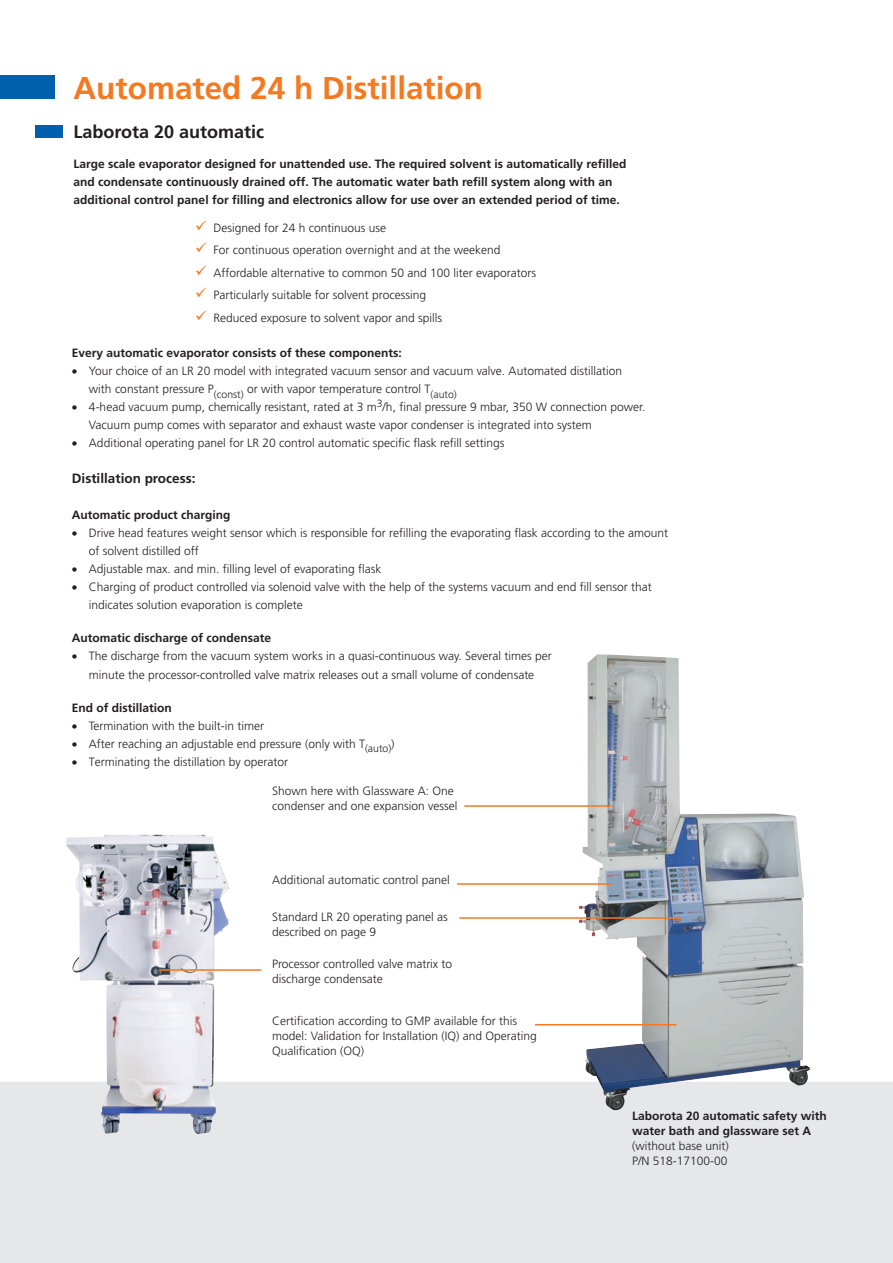
<style>
.page{position:relative;width:893px;height:1263px;background:#fff}
.page>*{position:absolute;margin:0;border:0;box-sizing:border-box;transform-origin:0 0}
.t1{font:700 31.5px "Frutiger";color:#f47921}
.t2{font:700 18px "Frutiger";color:#231f20}
.t3{font:700 13.5px "Frutiger";color:#231f20}
.t4{font:300 12px/15px "Frutiger";color:#231f20}
.t5{font:700 12px/18px "Frutiger";color:#231f20}
</style>
<div class="page">
<div style="left:0;top:1082px;width:893px;height:181px;background:#e6e7e9"></div>
<div style="left:0;top:75px;width:55px;height:24px;background:#0160ae"></div>
<div style="left:36px;top:125px;width:27px;height:12px;background:#0160ae"></div>
<img style="left:66px;top:835px;width:164px;height:299px">
<img style="left:578px;top:654px;width:233px;height:458px">
<hr style="left:464px;top:805px;width:148px;height:2px;background:#f47921">
<hr style="left:457px;top:883px;width:155px;height:2px;background:#f47921">
<hr style="left:459px;top:917px;width:223px;height:2px;background:#f47921">
<hr style="left:535px;top:1024px;width:141px;height:1px;background:#f47921">
<hr style="left:159px;top:969px;width:102px;height:2px;background:#f47921">
<h1 class="t1" style="left:74px;top:70px;width:411px">Automated 24 h Distillation</h1>
<h2 class="t2" style="left:73px;top:121px;width:192px">Laborota 20 automatic</h2>
<p class="t5" style="left:74px;top:154px;width:554px">Large scale evaporator designed for unattended use. The required solvent is automatically refilled and condensate continuously drained off. The automatic water bath refill system along with an additional control panel for filling and electronics allow for use over an extended period of time.</p>
<p class="t4" style="left:214px;top:216px;width:324px;line-height:22.5px">Designed for 24 h continuous use<br>For continuous operation overnight and at the weekend Affordable alternative to common 50 and 100 liter evaporators Particularly suitable for solvent processing<br>Reduced exposure to solvent vapor and spills</p>
<p class="t5" style="left:72px;top:344px;width:332px">Every automatic evaporator consists of these components:</p>
<p class="t4" style="left:89px;top:362px;width:534px;line-height:18px;text-indent:-17px">• Your choice of an LR 20 model with integrated vacuum sensor and vacuum valve. Automated distillation with constant pressure P<sub>(const)</sub> or with vapor temperature control T<sub>(auto)</sub></p>
<p class="t4" style="left:89px;top:398px;width:558px;line-height:18px;text-indent:-17px">• 4-head vacuum pump, chemically resistant, rated at 3 m<sup>3</sup>/h, final pressure 9 mbar, 350 W connection power.<br>Vacuum pump comes with separator and exhaust waste vapor condenser is integrated into system</p>
<p class="t4" style="left:72px;top:436px;width:434px">• Additional operating panel for LR 20 control automatic specific flask refill settings</p>
<p class="t3" style="left:72px;top:471px;width:125px">Distillation process:</p>
<p class="t5" style="left:72px;top:506px;width:160px">Automatic product charging</p>
<p class="t4" style="left:89px;top:524px;width:581px;line-height:18px;text-indent:-17px">• Drive head features weight sensor which is responsible for refilling the evaporating flask according to the amount of solvent distilled off</p>
<p class="t4" style="left:72px;top:562px;width:311px">• Adjustable max. and min. filling level of evaporating flask</p>
<p class="t4" style="left:89px;top:578px;width:564px;line-height:18px;text-indent:-17px">• Charging of product controlled via solenoid valve with the help of the systems vacuum and end fill sensor that indicates solution evaporation is complete</p>
<p class="t5" style="left:72px;top:629px;width:201px">Automatic discharge of condensate</p>
<p class="t4" style="left:72px;top:647px;width:481px;line-height:18px;text-align:center">• The discharge from the vacuum system works in a quasi-continuous way. Several times per minute the processor-controlled valve matrix releases out a small volume of condensate</p>
<p class="t5" style="left:72px;top:698px;width:102px">End of distillation</p>
<p class="t4" style="left:72px;top:718px;width:194px">• Termination with the built-in timer</p>
<p class="t4" style="left:72px;top:736px;width:324px">• After reaching an adjustable end pressure (only with T<sub>(auto)</sub>)</p>
<p class="t4" style="left:72px;top:754px;width:218px">• Terminating the distillation by operator</p>
<p class="t4" style="left:272px;top:784px;width:187px">Shown here with Glassware A: One condenser and one expansion vessel</p>
<p class="t4" style="left:272px;top:872px;width:179px">Additional automatic control panel</p>
<p class="t4" style="left:272px;top:909px;width:177px">Standard LR 20 operating panel as described on page 9</p>
<p class="t4" style="left:272px;top:957px;width:182px">Processor controlled valve matrix to discharge condensate</p>
<p class="t4" style="left:272px;top:1014px;width:266px">Certification according to GMP available for this model: Validation for Installation (IQ) and Operating<br>Qualification (OQ)</p>
<p class="t5" style="left:632px;top:1108px;width:196px;line-height:15px">Laborota 20 automatic safety with water bath and glassware set A</p>
<p class="t4" style="left:632px;top:1139px;width:98px">(without base unit)<br>P/N 518-17100-00</p>
</div>
